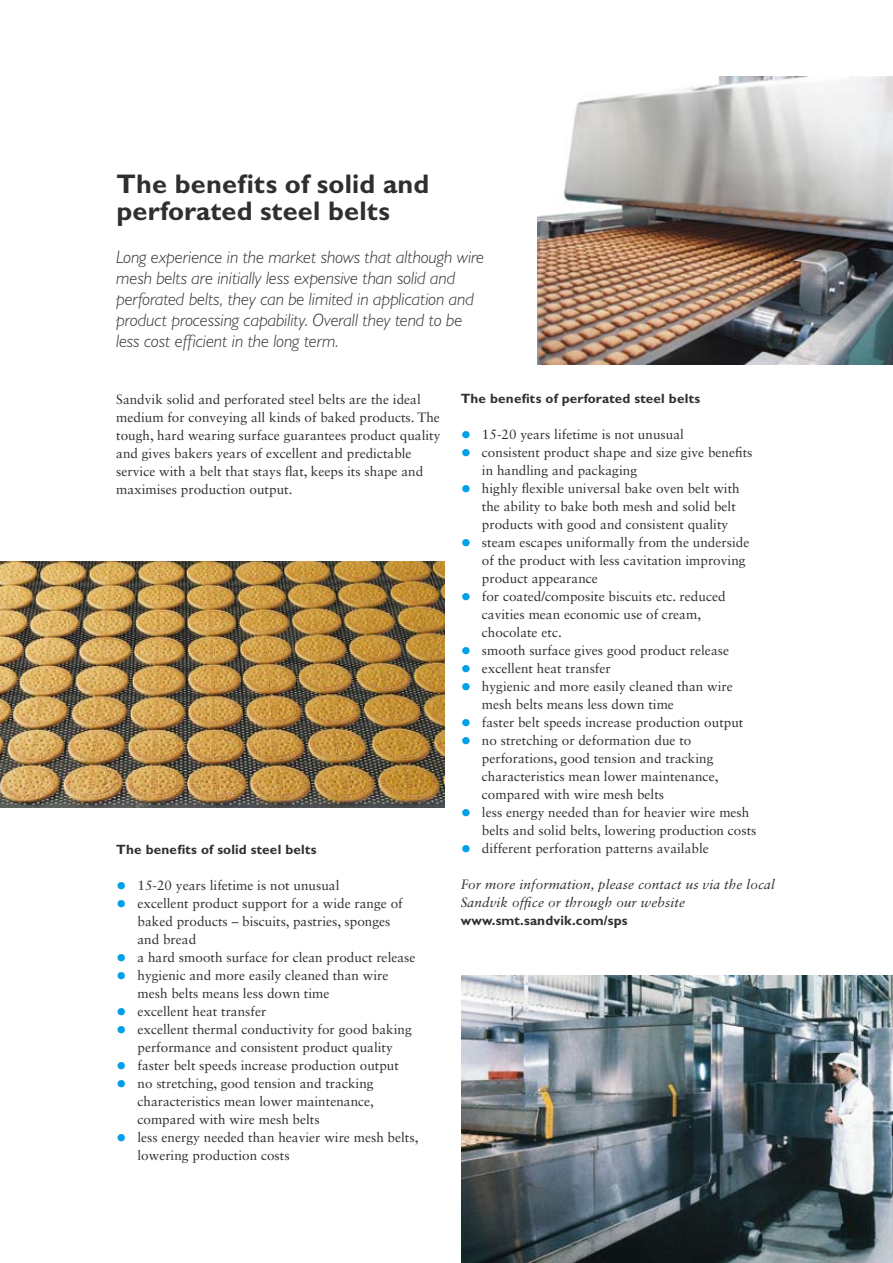
<style>
.page{position:relative;width:893px;height:1263px;background:#fff}
.page>*{position:absolute;margin:0;border:0;box-sizing:border-box;transform-origin:0 0}
.t1{font:700 27px/27px "Gill Sans MT Pro";letter-spacing:.005em;color:#2e2f31}
.t2{font:italic 300 18px/21px "Gill Sans MT Pro";color:#2e2f31}
.t3{font:13.5px/18px "Sabon LT Std";color:#2e2f31}
.t4{font:700 13.5px "Gill Sans MT Pro";letter-spacing:.01em;color:#2e2f31}
.t5{font:italic 13.5px/18px "Sabon LT Std";letter-spacing:.01em;color:#2e2f31}
.s1{font-size:21px;color:#00a0e8}
</style>
<div class="page">
<img style="left:461px;top:976px;width:432px;height:287px">
<img style="left:0;top:562px;width:444px;height:246px">
<img style="left:537px;top:77px;width:356px;height:287px">
<svg style="left:825px;top:1219px;width:6px;height:9px"></svg>
<h1 class="t1" style="left:117px;top:170px;width:314px">The benefits of solid and perforated steel belts</h1>
<p class="t2" style="left:116px;top:246px;width:369px">Long experience in the market shows that although wire mesh belts are initially less expensive than solid and perforated belts, they can be limited in application and product processing capability. Overall they tend to be less cost efficient in the long term.</p>
<p class="t3" style="left:116px;top:390px;width:326px">Sandvik solid and perforated steel belts are the ideal medium for conveying all kinds of baked products. The tough, hard wearing surface guarantees product quality and gives bakers years of excellent and predictable service with a belt that stays flat, keeps its shape and maximises production output.</p>
<p class="t4" style="left:116px;top:841px;width:202px">The benefits of solid steel belts</p>
<p class="t3" style="left:116px;top:876px;width:225px"><span class="s1">•</span> 15-20 years lifetime is not unusual</p>
<p class="t3" style="left:137px;top:894px;width:267px;text-indent:-21px"><span class="s1">•</span> excellent product support for a wide range of baked products – biscuits, pastries, sponges and bread</p>
<p class="t3" style="left:116px;top:948px;width:301px"><span class="s1">•</span> a hard smooth surface for clean product release</p>
<p class="t3" style="left:137px;top:966px;width:252px;text-indent:-21px"><span class="s1">•</span> hygienic and more easily cleaned than wire mesh belts means less down time</p>
<p class="t3" style="left:116px;top:1002px;width:152px"><span class="s1">•</span> excellent heat transfer</p>
<p class="t3" style="left:116px;top:1020px;width:297px;text-align:center"><span class="s1">•</span> excellent thermal conductivity for good baking performance and consistent product quality</p>
<p class="t3" style="left:116px;top:1056px;width:284px"><span class="s1">•</span> faster belt speeds increase production output</p>
<p class="t3" style="left:137px;top:1074px;width:238px;text-align:justify;text-indent:-21px"><span class="s1">•</span> no stretching, good tension and tracking characteristics mean lower maintenance, compared with wire mesh belts</p>
<p class="t3" style="left:137px;top:1128px;width:283px;text-indent:-21px"><span class="s1">•</span> less energy needed than heavier wire mesh belts, lowering production costs</p>
<p class="t4" style="left:461px;top:390px;width:241px">The benefits of perforated steel belts</p>
<p class="t3" style="left:461px;top:425px;width:225px"><span class="s1">•</span> 15-20 years lifetime is not unusual</p>
<p class="t3" style="left:482px;top:443px;width:272px;text-indent:-21px"><span class="s1">•</span> consistent product shape and size give benefits in handling and packaging</p>
<p class="t3" style="left:482px;top:479px;width:259px;text-indent:-21px"><span class="s1">•</span> highly flexible universal bake oven belt with the ability to bake both mesh and solid belt products with good and consistent quality</p>
<p class="t3" style="left:482px;top:533px;width:269px;text-indent:-21px"><span class="s1">•</span> steam escapes uniformally from the underside of the product with less cavitation improving product appearance</p>
<p class="t3" style="left:482px;top:587px;width:245px;text-indent:-21px"><span class="s1">•</span> for coated/composite biscuits etc. reduced cavities mean economic use of cream, chocolate etc.</p>
<p class="t3" style="left:461px;top:641px;width:270px"><span class="s1">•</span> smooth surface gives good product release</p>
<p class="t3" style="left:461px;top:659px;width:152px"><span class="s1">•</span> excellent heat transfer</p>
<p class="t3" style="left:482px;top:677px;width:252px;text-indent:-21px"><span class="s1">•</span> hygienic and more easily cleaned than wire mesh belts means less down time</p>
<p class="t3" style="left:461px;top:713px;width:284px"><span class="s1">•</span> faster belt speeds increase production output</p>
<p class="t3" style="left:482px;top:731px;width:238px;text-indent:-21px"><span class="s1">•</span> no stretching or deformation due to perforations, good tension and tracking characteristics mean lower maintenance, compared with wire mesh belts</p>
<p class="t3" style="left:482px;top:803px;width:276px;text-indent:-21px"><span class="s1">•</span> less energy needed than for heavier wire mesh belts and solid belts, lowering production costs</p>
<p class="t3" style="left:461px;top:839px;width:250px"><span class="s1">•</span> different perforation patterns available</p>
<p class="t5" style="left:461px;top:875px;width:316px">For more information, please contact us via the local<br>Sandvik office or through our website</p>
<p class="t4" style="left:461px;top:912px;width:168px">www.smt.sandvik.com/sps</p>
</div>
